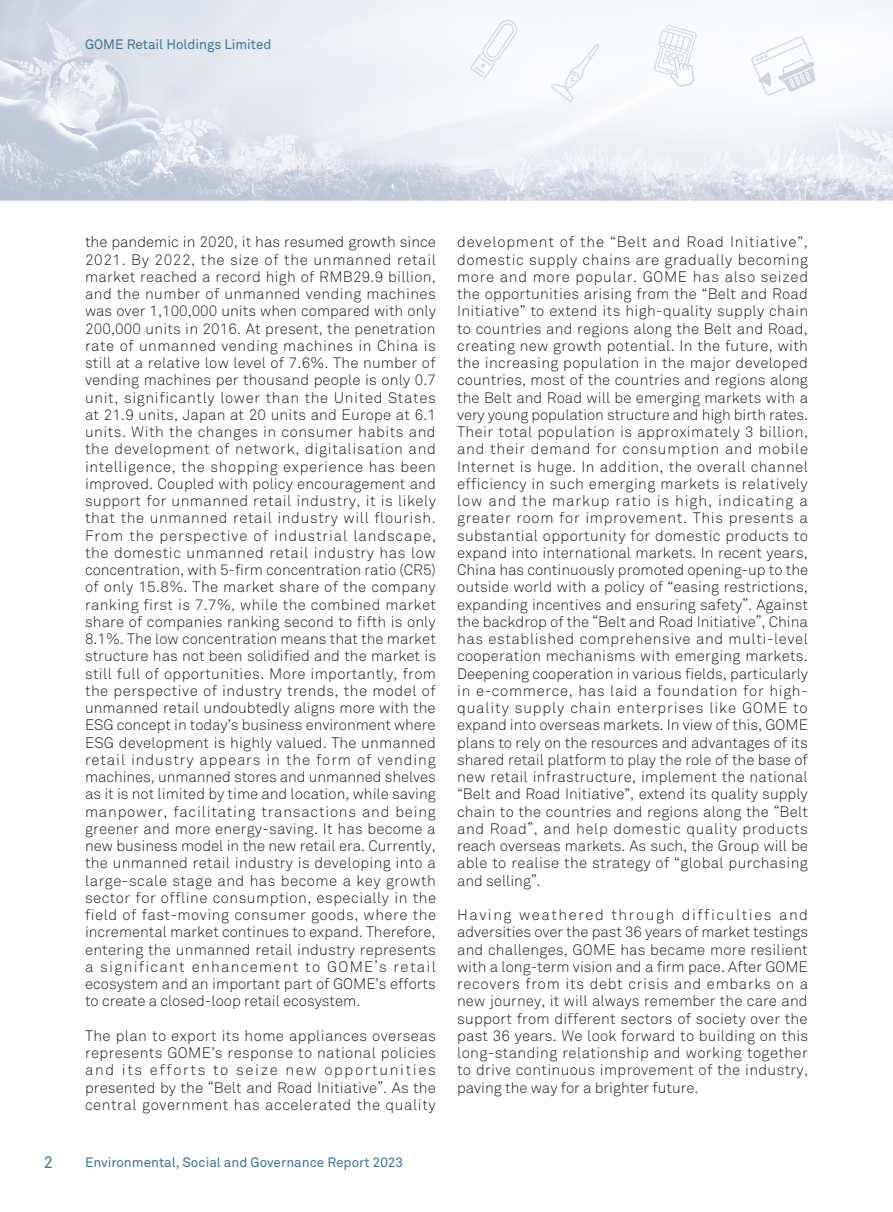
<style>
.page{position:relative;width:893px;height:1212px;background:#fff}
.page>*{position:absolute;margin:0;border:0;box-sizing:border-box;transform-origin:0 0}
.t1{font:16.5px "Akkurat Pro";color:#3f7695}
.t2{font:15px/17.2px "Akkurat Light Pro";letter-spacing:.02em;color:#231f20;text-align:justify}
.t3{font:13.5px "Akkurat Pro";color:#3f7695}
</style>
<div class="page">
<img style="left:0;top:0;width:893px;height:200px">
<p class="t3" style="left:85px;top:36px;width:188px">GOME Retail Holdings Limited</p>
<p class="t2" style="left:85px;top:234px;width:353px">the pandemic in 2020, it has resumed growth since 2021. By 2022, the size of the unmanned retail market reached a record high of RMB29.9 billion, and the number of unmanned vending machines was over 1,100,000 units when compared with only 200,000 units in 2016. At present, the penetration rate of unmanned vending machines in China is still at a relative low level of 7.6%. The number of vending machines per thousand people is only 0.7 unit, significantly lower than the United States at 21.9 units, Japan at 20 units and Europe at 6.1 units. With the changes in consumer habits and the development of network, digitalisation and intelligence, the shopping experience has been improved. Coupled with policy encouragement and support for unmanned retail industry, it is likely that the unmanned retail industry will flourish.<br>From the perspective of industrial landscape, the domestic unmanned retail industry has low concentration, with 5-firm concentration ratio (CR5) of only 15.8%. The market share of the company ranking first is 7.7%, while the combined market share of companies ranking second to fifth is only 8.1%. The low concentration means that the market structure has not been solidified and the market is still full of opportunities. More importantly, from the perspective of industry trends, the model of unmanned retail undoubtedly aligns more with the ESG concept in today’s business environment where ESG development is highly valued. The unmanned retail industry appears in the form of vending machines, unmanned stores and unmanned shelves as it is not limited by time and location, while saving manpower, facilitating transactions and being greener and more energy-saving. It has become a new business model in the new retail era. Currently, the unmanned retail industry is developing into a large-scale stage and has become a key growth sector for offline consumption, especially in the field of fast-moving consumer goods, where the incremental market continues to expand. Therefore, entering the unmanned retail industry represents a significant enhancement to GOME’s retail ecosystem and an important part of GOME’s efforts to create a closed-loop retail ecosystem.</p>
<p class="t2" style="left:85px;top:1027px;width:352px">The plan to export its home appliances overseas represents GOME’s response to national policies and its efforts to seize new opportunities presented by the “Belt and Road Initiative”. As the central government has accelerated the quality</p>
<p class="t1" style="left:44px;top:1152px;width:11px">2</p>
<p class="t3" style="left:85px;top:1155px;width:320px">Environmental, Social and Governance Report 2023</p>
<p class="t2" style="left:457px;top:234px;width:353px">development of the “Belt and Road Initiative”, domestic supply chains are gradually becoming more and more popular. GOME has also seized the opportunities arising from the “Belt and Road Initiative” to extend its high-quality supply chain to countries and regions along the Belt and Road, creating new growth potential. In the future, with the increasing population in the major developed countries, most of the countries and regions along the Belt and Road will be emerging markets with a very young population structure and high birth rates.<br>Their total population is approximately 3 billion, and their demand for consumption and mobile Internet is huge. In addition, the overall channel efficiency in such emerging markets is relatively low and the markup ratio is high, indicating a greater room for improvement. This presents a substantial opportunity for domestic products to expand into international markets. In recent years, China has continuously promoted opening-up to the outside world with a policy of “easing restrictions, expanding incentives and ensuring safety”. Against the backdrop of the “Belt and Road Initiative”, China has established comprehensive and multi-level cooperation mechanisms with emerging markets.<br>Deepening cooperation in various fields, particularly in e-commerce, has laid a foundation for high&shy;quality supply chain enterprises like GOME to expand into overseas markets. In view of this, GOME plans to rely on the resources and advantages of its shared retail platform to play the role of the base of new retail infrastructure, implement the national “Belt and Road Initiative”, extend its quality supply chain to the countries and regions along the “Belt and Road”, and help domestic quality products reach overseas markets. As such, the Group will be able to realise the strategy of “global purchasing and selling”.</p>
<p class="t2" style="left:457px;top:906px;width:353px">Having weathered through difficulties and adversities over the past 36 years of market testings and challenges, GOME has became more resilient with a long-term vision and a firm pace. After GOME recovers from its debt crisis and embarks on a new journey, it will always remember the care and support from different sectors of society over the past 36 years. We look forward to building on this long-standing relationship and working together to drive continuous improvement of the industry, paving the way for a brighter future.</p>
</div>
